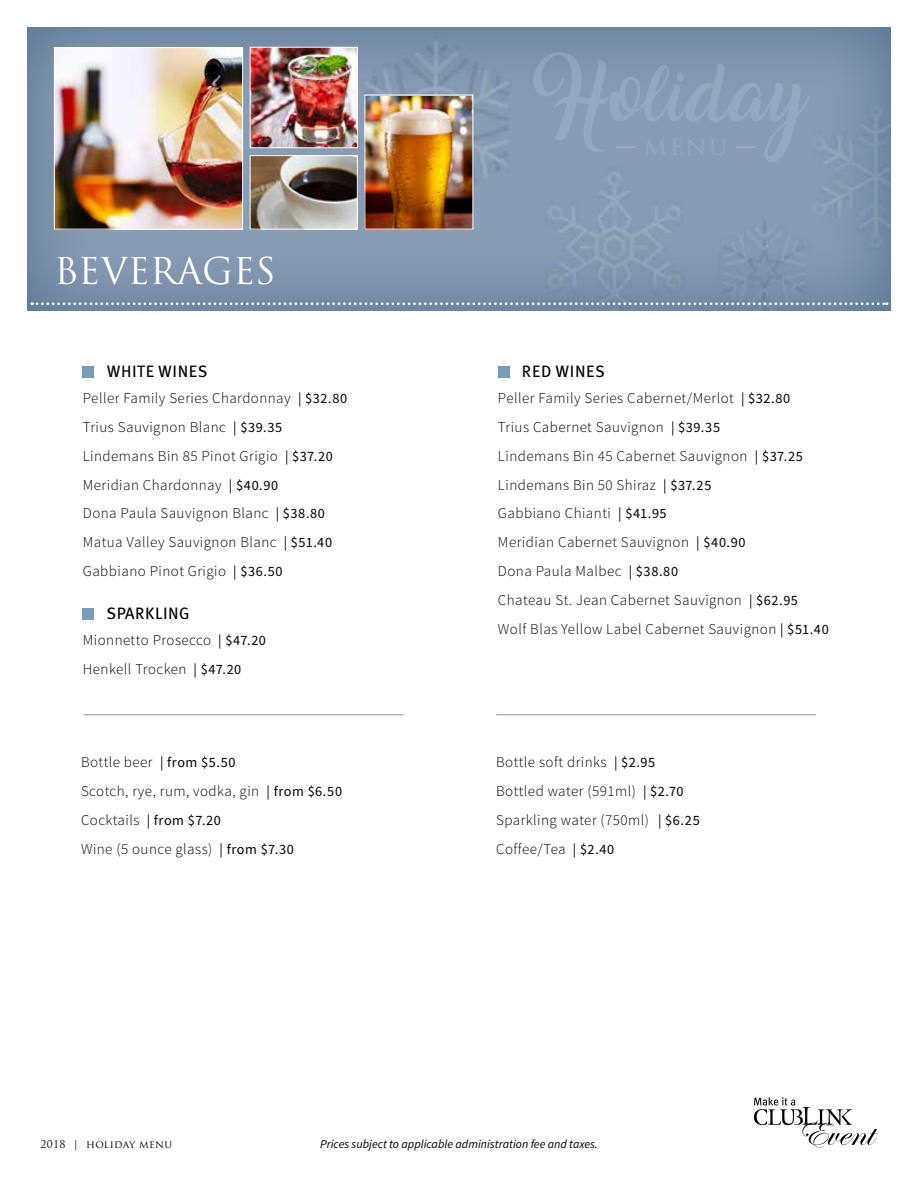
<style>
.page{position:relative;width:918px;height:1188px;background:#fff}
.page>*{position:absolute;margin:0;border:0;box-sizing:border-box;transform-origin:0 0}
.t1{font:36px "Trajan Pro";color:#fff}
.t2{font:16.5px "Meta Plus";letter-spacing:.03em;color:#000}
.t3{font:300 15px/29px "Source Sans Pro";letter-spacing:.03em;color:#000}
.t4{font:14.25px "Source Sans Pro";color:#000}
.t5{font:italic 12px "Source Sans Pro";color:#000}
.t6{font:10.5px "Trajan Pro";letter-spacing:.03em;color:#000}
.s1{font-weight:400;font-size:14.25px}
.s2{font-weight:300;font-size:15px}
</style>
<div class="page">
<div style="left:83px;top:366px;width:11px;height:11px;background:#7a9db9"></div>
<div style="left:83px;top:608px;width:11px;height:11px;background:#7a9db9"></div>
<div style="left:498px;top:366px;width:11px;height:11px;background:#7a9db9"></div>
<svg style="left:754px;top:1097px;width:124px;height:50px"></svg>
<div style="left:26px;top:26px;width:866px;height:287px;background:#7a9db9;opacity:.75"></div>
<img style="left:56px;top:49px;width:185px;height:179px">
<div style="left:54px;top:47px;width:189px;height:183px;border:1px solid #fff"></div>
<img style="left:252px;top:49px;width:104px;height:97px">
<div style="left:250px;top:47px;width:108px;height:101px;border:1px solid #fff"></div>
<img style="left:252px;top:157px;width:104px;height:71px">
<div style="left:250px;top:155px;width:108px;height:75px;border:1px solid #fff"></div>
<img style="left:366px;top:97px;width:105px;height:131px">
<div style="left:364px;top:95px;width:109px;height:135px;border:1px solid #fff"></div>
<svg style="left:32px;top:302px;width:855px;height:3px"></svg>
<hr style="left:84px;top:714px;width:320px;height:1px;background:#939598">
<hr style="left:496px;top:714px;width:320px;height:1px;background:#939598">
<svg style="left:616px;top:147px;width:20px;height:1px"></svg>
<svg style="left:736px;top:147px;width:20px;height:1px"></svg>
<h1 class="t1" style="left:54px;top:248px;width:24px">BEVE</h1>
<h1 class="t1" style="left:150px;top:248px;width:77px">RAGES</h1>
<p class="t2" style="left:107px;top:362px;width:102px">WHITE WINES</p>
<p class="t3" style="left:83px;top:384px;width:266px">Peller Family Series Chardonnay <span class="s1">| $32.80<br></span>Trius Sauvignon Blanc <span class="s1">| $39.35<br></span>Lindemans Bin 85 Pinot Grigio <span class="s1">| $37.20<br></span>Meridian Chardonnay <span class="s1">| $40.90<br></span>Dona Paula Sauvignon Blanc <span class="s1">| $38.80<br></span>Matua Valley Sauvignon Blanc <span class="s1">| $51.40<br></span>Gabbiano Pinot Grigio <span class="s1">| $36.50</span></p>
<p class="t2" style="left:107px;top:604px;width:82px">SPARKLING</p>
<p class="t3" style="left:83px;top:626px;width:185px">Mionnetto Prosecco <span class="s1">| $47.20<br></span>Henkell Trocken <span class="s1">| $47.20</span></p>
<p class="t3" style="left:81px;top:748px;width:263px">Bottle beer <span class="s1">| from $5.50<br></span>Scotch, rye, rum, vodka, gin <span class="s1">| from $6.50</span></p>
<p class="t4" style="left:81px;top:811px;width:141px"><span class="s2">Cocktails</span> | from $7.20</p>
<p class="t3" style="left:81px;top:835px;width:215px">Wine (5 ounce glass) <span class="s1">| from $7.30</span></p>
<p class="t2" style="left:522px;top:362px;width:84px">RED WINES</p>
<p class="t3" style="left:498px;top:384px;width:332px">Peller Family Series Cabernet/Merlot <span class="s1">| $32.80<br></span>Trius Cabernet Sauvignon <span class="s1">| $39.35<br></span>Lindemans Bin 45 Cabernet Sauvignon <span class="s1">| $37.25<br></span>Lindemans Bin 50 Shiraz <span class="s1">| $37.25<br></span>Gabbiano Chianti <span class="s1">| $41.95<br></span>Meridian Cabernet Sauvignon <span class="s1">| $40.90<br></span>Dona Paula Malbec <span class="s1">| $38.80<br></span>Chateau St. Jean Cabernet Sauvignon <span class="s1">| $62.95<br></span>Wolf Blas Yellow Label Cabernet Sauvignon <span class="s1">| $51.40</span></p>
<p class="t3" style="left:496px;top:748px;width:205px">Bottle soft drinks <span class="s1">| $2.95<br></span>Bottled water (591ml) <span class="s1">| $2.70<br></span>Sparkling water (750ml) <span class="s1">| $6.25<br></span>Coffee/Tea <span class="s1">| $2.40</span></p>
<p class="t6" style="left:40px;top:1137px;width:133px">2018 | HOLIDAY MENU</p>
<p class="t5" style="left:320px;top:1136px;width:279px">Prices subject to applicable administration fee and taxes.</p>
</div>
